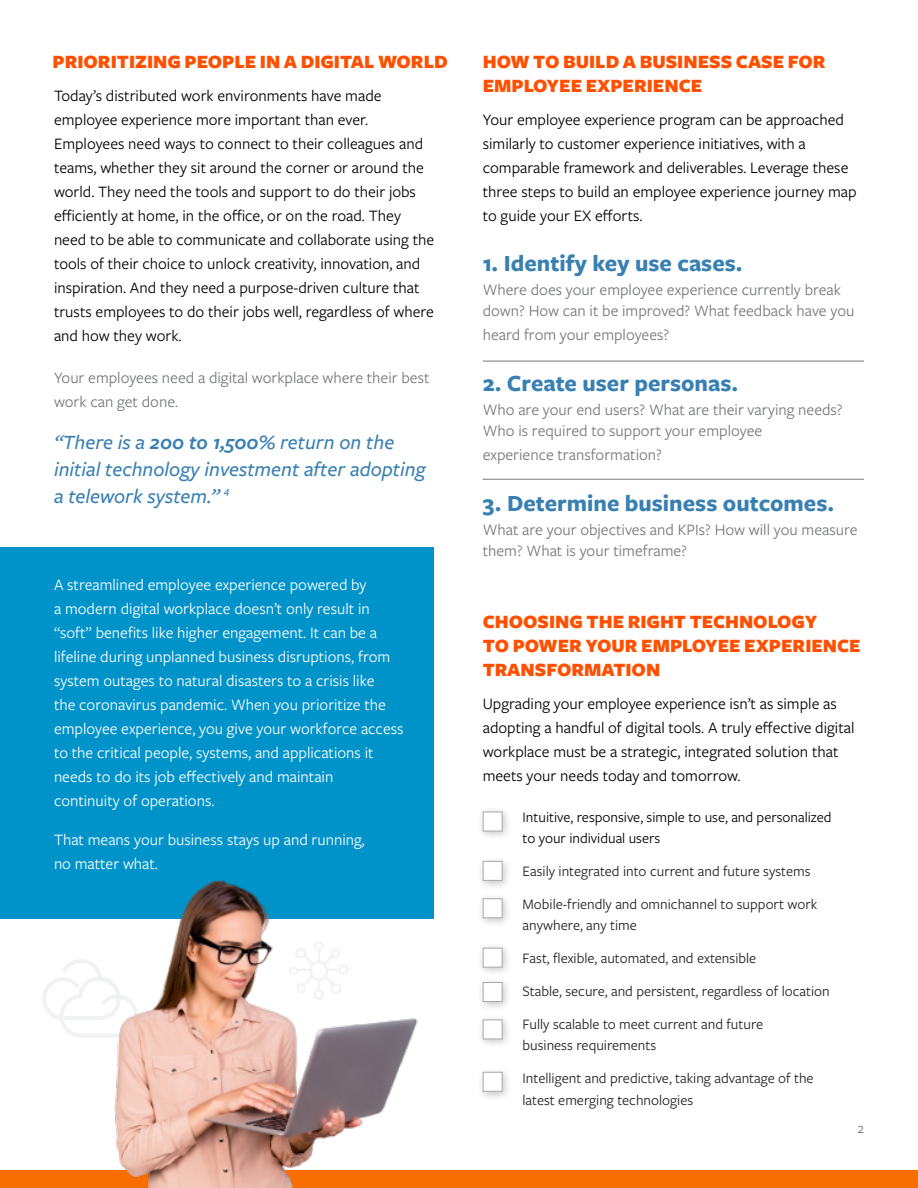
<style>
.page{position:relative;width:918px;height:1188px;background:#fff}
.page>*{position:absolute;margin:0;border:0;box-sizing:border-box;transform-origin:0 0}
.t1{font:700 24px "Freight Sans Pro";color:#3980b2}
.t2{font:italic 500 21px/27px "Freight Sans Pro";color:#3980b2}
.t3{font:900 19.5px/24px "Freight Sans";color:#fe5000}
.t4{font:16.5px/24px "Freight Sans Pro";color:#000}
.t5{font:16.5px/24px "Freight Sans Pro";color:#fff}
.t6{font:16.5px/21px "Freight Sans Pro";color:#75777a}
.t7{font:15px/21px "Freight Sans Pro";color:#231f20}
.t8{font:15px/21px "Freight Sans Pro";color:#000}
.t9{font:15px "Freight Sans Pro";color:#75777a}
.s1{font-weight:600}
</style>
<div class="page">
<div style="left:0;top:1170px;width:918px;height:18px;background:#f86e00"></div>
<svg style="left:42px;top:964px;width:26px;height:69px"></svg>
<div style="left:0;top:548px;width:434px;height:371px;background:#0093c9"></div>
<img style="left:68px;top:880px;width:350px;height:308px">
<hr style="left:483px;top:361px;width:381px;height:1px;background:#757879">
<hr style="left:483px;top:479px;width:381px;height:1px;background:#757879">
<div style="left:477px;top:806px;width:35px;height:35px;background:#231f20;opacity:.25"></div>
<div style="left:483px;top:812px;width:20px;height:19px;background:#fff;border:1px solid #a7a9ab"></div>
<div style="left:477px;top:855px;width:35px;height:35px;background:#231f20;opacity:.25"></div>
<div style="left:483px;top:861px;width:20px;height:20px;background:#fff;border:1px solid #a7a9ab"></div>
<div style="left:477px;top:893px;width:35px;height:35px;background:#231f20;opacity:.25"></div>
<div style="left:483px;top:898px;width:20px;height:20px;background:#fff;border:1px solid #a7a9ab"></div>
<div style="left:477px;top:942px;width:35px;height:35px;background:#231f20;opacity:.25"></div>
<div style="left:483px;top:948px;width:20px;height:20px;background:#fff;border:1px solid #a7a9ab"></div>
<div style="left:477px;top:976px;width:35px;height:36px;background:#231f20;opacity:.25"></div>
<div style="left:483px;top:982px;width:20px;height:20px;background:#fff;border:1px solid #a7a9ab"></div>
<div style="left:477px;top:1014px;width:35px;height:35px;background:#231f20;opacity:.25"></div>
<div style="left:483px;top:1020px;width:20px;height:19px;background:#fff;border:1px solid #a7a9ab"></div>
<div style="left:477px;top:1066px;width:35px;height:35px;background:#231f20;opacity:.25"></div>
<div style="left:483px;top:1072px;width:20px;height:20px;background:#fff;border:1px solid #a7a9ab"></div>
<svg style="left:289px;top:942px;width:60px;height:58px"></svg>
<p class="t3" style="left:52px;top:50px;width:397px">PRIORITIZING PEOPLE IN A DIGITAL WORLD</p>
<p class="t4" style="left:54px;top:83px;width:382px">Today’s distributed work environments have made employee experience more important than ever.<br>Employees need ways to connect to their colleagues and teams, whether they sit around the corner or around the world. They need the tools and support to do their jobs efficiently at home, in the office, or on the road. They need to be able to communicate and collaborate using the tools of their choice to unlock creativity, innovation, and inspiration. And they need a purpose-driven culture that trusts employees to do their jobs well, regardless of where and how they work.</p>
<p class="t6" style="left:54px;top:365px;width:377px;line-height:24px">Your employees need a digital workplace where their best work can get done.</p>
<p class="t2" style="left:54px;top:428px;width:373px">“There is a <span class="s1">200 to 1,500%</span> return on the initial technology investment after adopting a telework system.” <sup>4</sup></p>
<p class="t5" style="left:54px;top:572px;width:351px">A streamlined employee experience powered by<br>a modern digital workplace doesn’t only result in “soft” benefits like higher engagement. It can be a lifeline during unplanned business disruptions, from system outages to natural disasters to a crisis like<br>the coronavirus pandemic. When you prioritize the employee experience, you give your workforce access to the critical people, systems, and applications it needs to do its job effectively and maintain</p>
<p class="t5" style="left:54px;top:788px;width:162px">continuity of operations.</p>
<p class="t5" style="left:54px;top:827px;width:312px">That means your business stays up and running, no matter what.</p>
<p class="t3" style="left:483px;top:50px;width:344px">HOW TO BUILD A BUSINESS CASE FOR<br>EMPLOYEE EXPERIENCE</p>
<p class="t4" style="left:483px;top:107px;width:375px">Your employee experience program can be approached similarly to customer experience initiatives, with a comparable framework and deliverables. Leverage these three steps to build an employee experience journey map to guide your EX efforts.</p>
<p class="t1" style="left:483px;top:247px;width:261px">1. Identify key use cases.</p>
<p class="t6" style="left:483px;top:279px;width:373px">Where does your employee experience currently break down? How can it be improved? What feedback have you</p>
<p class="t6" style="left:483px;top:324px;width:188px">heard from your employees?</p>
<p class="t1" style="left:483px;top:367px;width:257px">2. Create user personas.</p>
<p class="t6" style="left:483px;top:399px;width:361px">Who are your end users? What are their varying needs?<br>Who is required to support your employee</p>
<p class="t6" style="left:483px;top:444px;width:181px">experience transformation?</p>
<p class="t1" style="left:483px;top:487px;width:353px">3. Determine business outcomes.</p>
<p class="t6" style="left:483px;top:519px;width:376px">What are your objectives and KPIs? How will you measure them? What is your timeframe?</p>
<p class="t3" style="left:483px;top:611px;width:336px">CHOOSING THE RIGHT TECHNOLOGY</p>
<p class="t3" style="left:483px;top:635px;width:379px">TO POWER YOUR EMPLOYEE EXPERIENCE<br>TRANSFORMATION</p>
<p class="t4" style="left:483px;top:691px;width:373px">Upgrading your employee experience isn’t as simple as adopting a handful of digital tools. A truly effective digital workplace must be a strategic, integrated solution that meets your needs today and tomorrow.</p>
<p class="t8" style="left:523px;top:806px;width:310px">Intuitive, responsive, simple to use, and personalized to your individual users</p>
<p class="t7" style="left:523px;top:860px;width:290px">Easily integrated into current and future systems</p>
<p class="t7" style="left:523px;top:893px;width:296px">Mobile-friendly and omnichannel to support work anywhere, any time</p>
<p class="t7" style="left:523px;top:947px;width:235px">Fast, flexible, automated, and extensible</p>
<p class="t7" style="left:523px;top:980px;width:309px">Stable, secure, and persistent, regardless of location</p>
<p class="t7" style="left:523px;top:1013px;width:242px">Fully scalable to meet current and future business requirements</p>
<p class="t7" style="left:523px;top:1067px;width:293px;line-height:21.6px">Intelligent and predictive, taking advantage of the latest emerging technologies</p>
<p class="t9" style="left:857px;top:1118px;width:8px">2</p>
</div>
